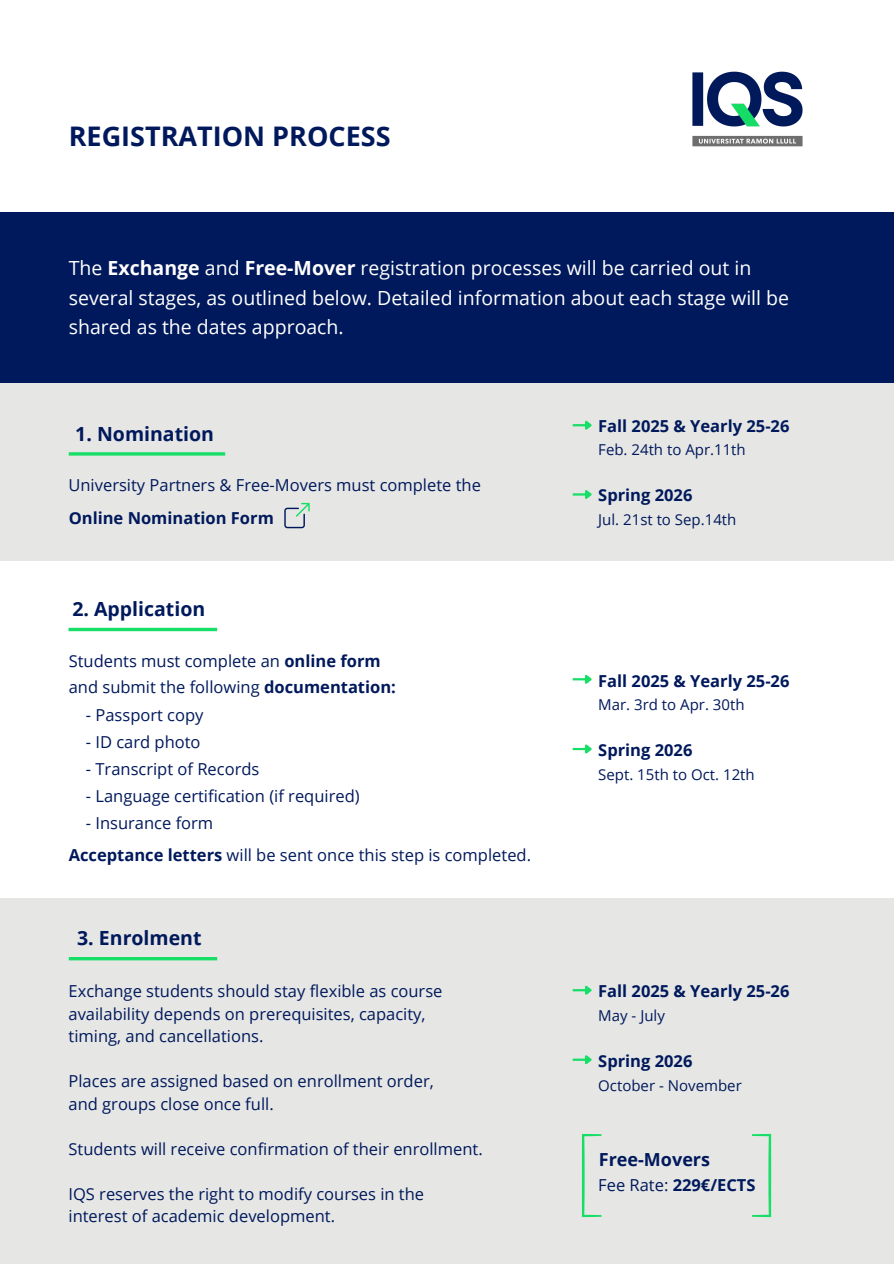
<style>
.page{position:relative;width:894px;height:1264px;background:#fff}
.page>*{position:absolute;margin:0;border:0;box-sizing:border-box;transform-origin:0 0}
.t1{font:700 27px "Open Sans";color:#00195c}
.t2{font:19.5px/29.2px "Open Sans";color:#fff}
.t3{font:700 19.5px "Open Sans";color:#00195c}
.t4{font:700 18px "Open Sans";color:#00195c}
.t5{font:16.5px "Open Sans";color:#00195c}
.t6{font:700 16.5px "Open Sans";color:#00195c}
.t7{font:15px "Open Sans";color:#00195c}
.s1{font-weight:700}
.s2{font-weight:400}
</style>
<div class="page">
<div style="left:0;top:212px;width:893px;height:171px;background:#00195c"></div>
<hr style="left:68px;top:628px;width:149px;height:3px;background:#16de66">
<div style="left:0;top:383px;width:893px;height:178px;background:#e6e6e4"></div>
<hr style="left:69px;top:452px;width:156px;height:3px;background:#16de66">
<div style="left:0;top:897px;width:893px;height:366px;background:#e6e6e4"></div>
<hr style="left:69px;top:957px;width:148px;height:3px;background:#16de66">
<svg style="left:572px;top:420px;width:20px;height:10px"></svg>
<svg style="left:572px;top:490px;width:20px;height:9px"></svg>
<svg style="left:572px;top:674px;width:20px;height:10px"></svg>
<svg style="left:572px;top:744px;width:20px;height:10px"></svg>
<svg style="left:572px;top:985px;width:20px;height:10px"></svg>
<svg style="left:572px;top:1055px;width:20px;height:10px"></svg>
<svg style="left:581px;top:1133px;width:20px;height:83px"></svg>
<svg style="left:752px;top:1133px;width:19px;height:83px"></svg>
<img style="left:692px;top:71px;width:111px;height:76px">
<svg style="left:284px;top:503px;width:25px;height:25px"></svg>
<p class="t1" style="left:69px;top:117px;width:323px">REGISTRATION PROCESS</p>
<p class="t2" style="left:69px;top:253px;width:721px">The <span class="s1">Exchange</span> and <span class="s1">Free-Mover</span> registration processes will be carried out in several stages, as outlined below. Detailed information about each stage will be shared as the dates approach.</p>
<p class="t3" style="left:75px;top:420px;width:140px">1. Nomination</p>
<p class="t5" style="left:68px;top:473px;width:414px">University Partners &amp; Free-Movers must complete the</p>
<p class="t6" style="left:69px;top:506px;width:206px">Online Nomination Form</p>
<p class="t3" style="left:72px;top:595px;width:134px">2. Application</p>
<h1 class="t5" style="left:69px;top:649px;width:313px">Students must complete an <span class="s1">online form</span></h1>
<p class="t5" style="left:69px;top:675px;width:328px">and submit the following <span class="s1">documentation:</span></p>
<h3 class="t5" style="left:86px;top:703px;width:119px">- Passport copy</h3>
<h2 class="t5" style="left:86px;top:730px;width:116px">- ID card photo</h2>
<p class="t5" style="left:86px;top:757px;width:175px">- Transcript of Records</p>
<p class="t5" style="left:86px;top:784px;width:275px">- Language certification (if required)</p>
<h4 class="t5" style="left:86px;top:811px;width:129px">- Insurance form</h4>
<p class="t5" style="left:69px;top:843px;width:463px"><span class="s1">Acceptance letters</span> will be sent once this step is completed.</p>
<p class="t3" style="left:77px;top:924px;width:126px">3. Enrolment</p>
<p class="t5" style="left:68px;top:979px;width:375px">Exchange students should stay flexible as course</p>
<p class="t5" style="left:68px;top:1001px;width:358px">availability depends on prerequisites, capacity,</p>
<p class="t5" style="left:68px;top:1024px;width:196px">timing, and cancellations.</p>
<p class="t5" style="left:68px;top:1069px;width:366px">Places are assigned based on enrollment order,</p>
<p class="t5" style="left:68px;top:1091px;width:207px">and groups close once full.</p>
<p class="t5" style="left:68px;top:1136px;width:415px">Students will receive confirmation of their enrollment.</p>
<p class="t5" style="left:68px;top:1181px;width:357px">IQS reserves the right to modify courses in the</p>
<p class="t5" style="left:68px;top:1204px;width:268px">interest of academic development.</p>
<h2 class="t6" style="left:598px;top:414px;width:193px">Fall 2025 &amp; Yearly 25-26</h2>
<p class="t7" style="left:598px;top:439px;width:149px">Feb. 24th to Apr.11th</p>
<p class="t6" style="left:598px;top:483px;width:96px">Spring 2026</p>
<p class="t7" style="left:598px;top:509px;width:140px">Jul. 21st to Sep.14th</p>
<p class="t6" style="left:598px;top:669px;width:193px">Fall 2025 &amp; Yearly 25-26</p>
<p class="t7" style="left:598px;top:694px;width:148px">Mar. 3rd to Apr. 30th</p>
<p class="t6" style="left:598px;top:738px;width:96px">Spring 2026</p>
<p class="t7" style="left:598px;top:764px;width:158px">Sept. 15th to Oct. 12th</p>
<p class="t6" style="left:598px;top:979px;width:193px">Fall 2025 &amp; Yearly 25-26</p>
<p class="t7" style="left:598px;top:1004px;width:68px">May - July</p>
<p class="t6" style="left:598px;top:1049px;width:96px">Spring 2026</p>
<p class="t7" style="left:598px;top:1074px;width:145px">October - November</p>
<h2 class="t4" style="left:598px;top:1146px;width:113px">Free-Movers</h2>
<p class="t6" style="left:598px;top:1173px;width:159px"><span class="s2">Fee Rate:</span> 229€/ECTS</p>
</div>
